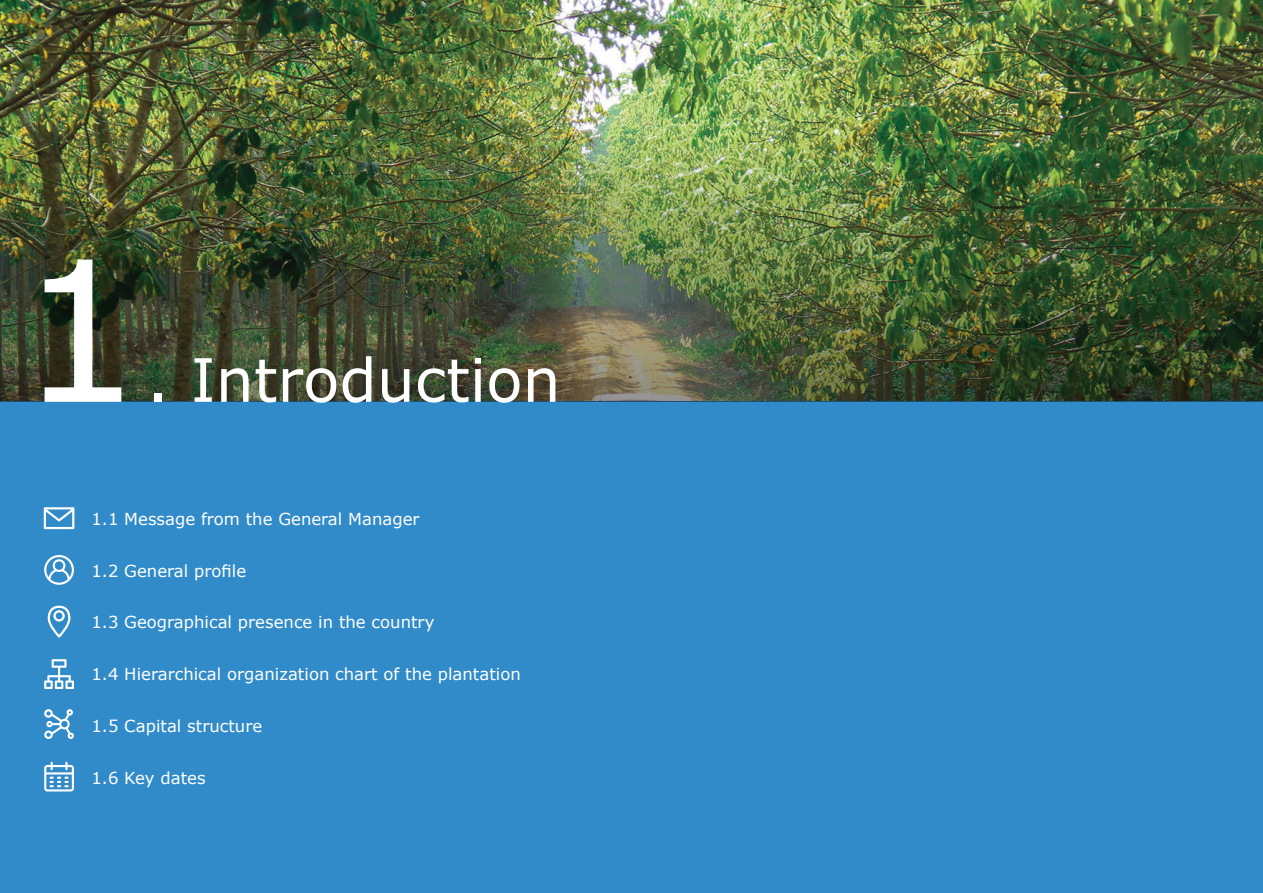
<style>
.page{position:relative;width:1263px;height:893px;background:#fff}
.page>*{position:absolute;margin:0;border:0;box-sizing:border-box;transform-origin:0 0}
.t1{font:195px "Verdana";color:#fff}
.t2{font:60px "Verdana";color:#fff}
.t3{font:16.5px "Verdana";color:#fff}
</style>
<div class="page">
<img style="left:0;top:0;width:1263px;height:136px">
<div style="left:0;top:402px;width:1263px;height:491px;background:#328bc9"></div>
<img style="left:0;top:136px;width:1263px;height:266px">
<svg style="left:44px;top:507px;width:30px;height:22px"></svg>
<svg style="left:44px;top:555px;width:30px;height:30px"></svg>
<svg style="left:48px;top:606px;width:22px;height:32px"></svg>
<svg style="left:44px;top:709px;width:30px;height:30px"></svg>
<svg style="left:44px;top:659px;width:30px;height:30px"></svg>
<svg style="left:44px;top:762px;width:30px;height:29px"></svg>
<p class="t1" style="left:18px;top:207px;width:126px">1</p>
<p class="t2" style="left:148px;top:342px;width:414px">. Introduction</p>
<p class="t3" style="left:91px;top:509px;width:330px">1.1 Message from the General Manager</p>
<p class="t3" style="left:91px;top:560px;width:156px">1.2 General profile</p>
<p class="t3" style="left:91px;top:612px;width:344px">1.3 Geographical presence in the country</p>
<p class="t3" style="left:91px;top:664px;width:431px">1.4 Hierarchical organization chart of the plantation</p>
<p class="t3" style="left:91px;top:715px;width:172px">1.5 Capital structure</p>
<p class="t3" style="left:91px;top:767px;width:116px">1.6 Key dates</p>
</div>
